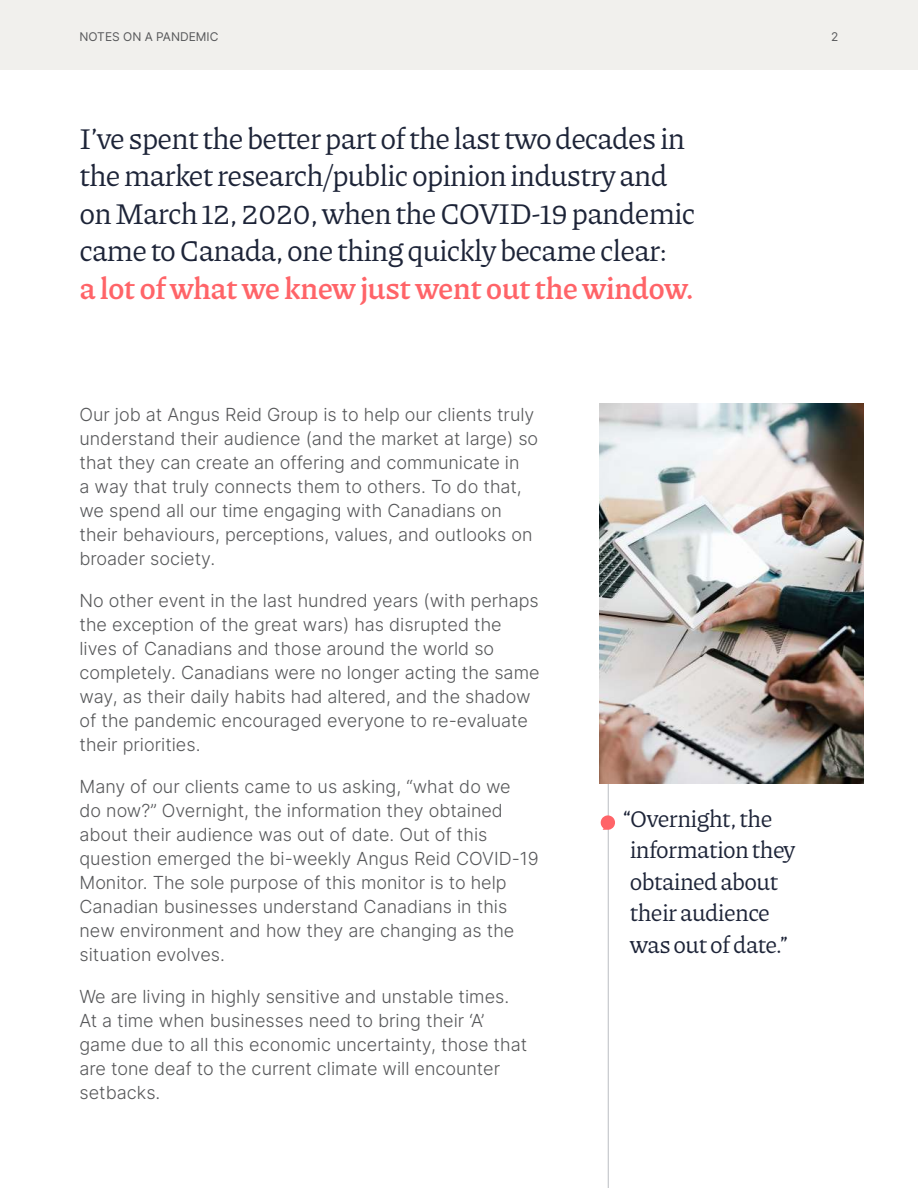
<style>
.page{position:relative;width:918px;height:1188px;background:#fff}
.page>*{position:absolute;margin:0;border:0;box-sizing:border-box;transform-origin:0 0}
.t1{font:30px/37.5px "Piazzolla";letter-spacing:-.025em;color:#1d2438}
.t2{font:700 30px "Piazzolla";letter-spacing:-.025em;color:#ff6468}
.t3{font:24px/31.5px "Piazzolla";letter-spacing:-.025em;color:#1d2438}
.t4{font:18px/24px "Inter";color:#57585a}
.t5{font:12px "Inter";color:#57585a}
</style>
<div class="page">
<div style="left:0;top:0;width:918px;height:70px;background:#f1f0ed"></div>
<hr style="left:608px;top:409px;width:1px;height:779px;background:#bbbdc3">
<img style="left:599px;top:403px;width:265px;height:380px">
<svg style="left:601px;top:815px;width:14px;height:15px"></svg>
<p class="t5" style="left:80px;top:29px;width:140px">NOTES ON A PANDEMIC</p>
<p class="t5" style="left:831px;top:29px;width:9px">2</p>
<h1 class="t1" style="left:80px;top:119px;width:618px">I’ve spent the better part of the last two decades in the market research/public opinion industry and on March 12, 2020, when the COVID-19 pandemic came to Canada, one thing quickly became clear:</h1>
<h1 class="t2" style="left:80px;top:275px;width:616px">a lot of what we knew just went out the window.</h1>
<p class="t4" style="left:80px;top:402px;width:460px">Our job at Angus Reid Group is to help our clients truly understand their audience (and the market at large) so that they can create an offering and communicate in<br>a way that truly connects them to others. To do that, we spend all our time engaging with Canadians on their behaviours, perceptions, values, and outlooks on broader society.</p>
<p class="t4" style="left:80px;top:588px;width:462px">No other event in the last hundred years (with perhaps the exception of the great wars) has disrupted the lives of Canadians and those around the world so completely. Canadians were no longer acting the same way, as their daily habits had altered, and the shadow of the pandemic encouraged everyone to re-evaluate their priorities.</p>
<p class="t4" style="left:80px;top:774px;width:461px">Many of our clients came to us asking, “what do we<br>do now?” Overnight, the information they obtained about their audience was out of date. Out of this question emerged the bi-weekly Angus Reid COVID-19<br>Monitor. The sole purpose of this monitor is to help Canadian businesses understand Canadians in this new environment and how they are changing as the situation evolves.</p>
<p class="t4" style="left:80px;top:984px;width:449px">We are living in highly sensitive and unstable times.<br>At a time when businesses need to bring their ‘A’ game due to all this economic uncertainty, those that are tone deaf to the current climate will encounter setbacks.</p>
<h2 class="t3" style="left:623px;top:804px;width:174px">“ Overnight, the information they obtained about their audience was out of date.”</h2>
</div>
